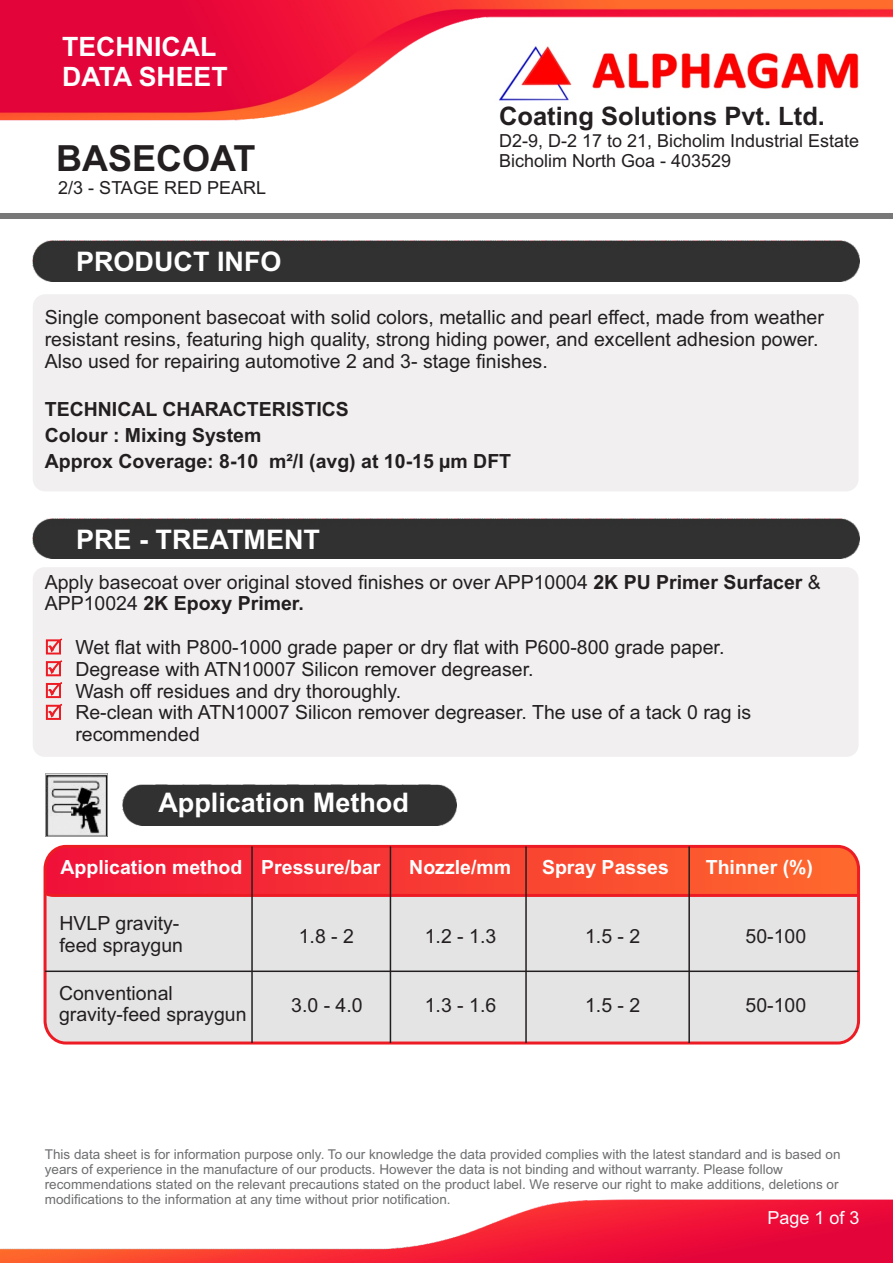
<style>
.page{position:relative;width:893px;height:1263px;background:#fff}
.page>*{position:absolute;margin:0;border:0;box-sizing:border-box;transform-origin:0 0}
.t1{font:700 36px "Arial";color:#231f20}
.t2{font:700 27px "Arial";color:#fff}
.t3{font:700 26.7px/29.8px "Arial";color:#fff}
.t4{font:700 25.5px "Arial";color:#231f20}
.t5{font:19.5px/21.8px "Arial";color:#231f20}
.t6{font:700 19.5px/26.1px "Arial";color:#231f20}
.t7{font:700 19.5px "Arial";color:#fff}
.t8{font:18px/20.1px "Arial";color:#231f20}
.t9{font:18px "Arial";color:#fff}
.t10{font:13.5px/15.1px "Arial";color:#6d6e70}
.s1{font-weight:700}
</style>
<div class="page">
<img style="left:0;top:0;width:893px;height:1263px">
<div style="left:33px;top:294px;width:825px;height:197px;background:#f1efef;border-radius:12px"></div>
<div style="left:33px;top:567px;width:825px;height:190px;background:#f1efef;border-radius:12px"></div>
<div style="left:33px;top:241px;width:827px;height:40px;background:#313131"></div>
<div style="left:33px;top:518px;width:827px;height:40px;background:#313131"></div>
<div style="left:0;top:214px;width:892px;height:5px;background:#787878"></div>
<img style="left:486px;top:34px;width:372px;height:78px">
<img style="left:45px;top:774px;width:63px;height:62px">
<div style="left:122px;top:785px;width:335px;height:40px;background:#313131"></div>
<div style="left:45px;top:846px;width:813px;height:197px;background:#e4e4e4;border-radius:22px"></div>
<svg style="left:45px;top:846px;width:813px;height:52px;background:#f53f36"></svg>
<div style="left:44px;top:845px;width:816px;height:199px;border:3px solid #ed1c24;border-radius:22px"></div>
<hr style="left:45px;top:970px;width:813px;height:2px;background:#231f20">
<hr style="left:251px;top:846px;width:2px;height:197px;background:#231f20">
<hr style="left:390px;top:846px;width:1px;height:197px;background:#231f20">
<hr style="left:525px;top:846px;width:2px;height:197px;background:#231f20">
<hr style="left:688px;top:846px;width:2px;height:197px;background:#231f20">
<h3 class="t3" style="left:62px;top:35px;width:167px">TECHNICAL<br>DATA SHEET</h3>
<h1 class="t1" style="left:56px;top:144px;width:201px">BASECOAT</h1>
<p class="t8" style="left:58px;top:179px;width:209px">2/3 - STAGE RED PEARL</p>
<h2 class="t2" style="left:76px;top:251px;width:207px">PRODUCT INFO</h2>
<h3 class="t4" style="left:499px;top:106px;width:327px">Coating Solutions Pvt. Ltd.</h3>
<p class="t8" style="left:499px;top:132px;width:362px">D2-9, D-2 17 to 21, Bicholim Industrial Estate<br>Bicholim North Goa - 403529</p>
<p class="t5" style="left:45px;top:308px;width:780px">Single component basecoat with solid colors, metallic and pearl effect, made from weather resistant resins, featuring high quality, strong hiding power, and excellent adhesion power.<br>Also used for repairing automotive 2 and 3- stage finishes.</p>
<p class="t6" style="left:45px;top:398px;width:468px">TECHNICAL CHARACTERISTICS<br>Colour : Mixing System<br>Approx Coverage: 8-10 m²/l (avg) at 10-15 µm DFT</p>
<h2 class="t2" style="left:76px;top:529px;width:245px">PRE - TREATMENT</h2>
<p class="t5" style="left:45px;top:573px;width:778px">Apply basecoat over original stoved finishes or over APP10004 <span class="s1">2K PU Primer Surfacer</span> &amp;<br>APP10024 <span class="s1">2K Epoxy Primer.</span></p>
<p class="t5" style="left:75px;top:638px;width:677px">Wet flat with P800-1000 grade paper or dry flat with P600-800 grade paper.<br>Degrease with ATN10007 Silicon remover degreaser.<br>Wash off residues and dry thoroughly.<br>Re-clean with ATN10007 Silicon remover degreaser. The use of a tack 0 rag is recommended</p>
<h2 class="t2" style="left:158px;top:792px;width:252px">Application Method</h2>
<p class="t7" style="left:60px;top:860px;width:322px">Application method Pressure/bar</p>
<p class="t7" style="left:409px;top:860px;width:103px">Nozzle/mm</p>
<p class="t7" style="left:542px;top:860px;width:128px">Spray Passes</p>
<p class="t7" style="left:706px;top:860px;width:109px">Thinner (%)</p>
<p class="t5" style="left:59px;top:914px;width:125px">HVLP gravity&shy;feed spraygun</p>
<p class="t5" style="left:59px;top:984px;width:189px">Conventional gravity-feed spraygun</p>
<p class="t5" style="left:299px;top:927px;width:57px">1.8 - 2</p>
<p class="t5" style="left:425px;top:927px;width:73px">1.2 - 1.3</p>
<p class="t5" style="left:585px;top:927px;width:57px">1.5 - 2</p>
<p class="t5" style="left:745px;top:927px;width:62px">50-100</p>
<p class="t5" style="left:291px;top:996px;width:73px">3.0 - 4.0</p>
<p class="t5" style="left:425px;top:996px;width:73px">1.3 - 1.6</p>
<p class="t5" style="left:585px;top:996px;width:57px">1.5 - 2</p>
<p class="t5" style="left:745px;top:996px;width:62px">50-100</p>
<p class="t10" style="left:45px;top:1148px;width:797px">This data sheet is for information purpose only. To our knowledge the data provided complies with the latest standard and is based on years of experience in the manufacture of our products. However the data is not binding and without warranty. Please follow recommendations stated on the relevant precautions stated on the product label. We reserve our right to make additions, deletions or modifications to the information at any time without prior notification.</p>
<p class="t9" style="left:767px;top:1210px;width:94px">Page 1 of 3</p>
</div>
